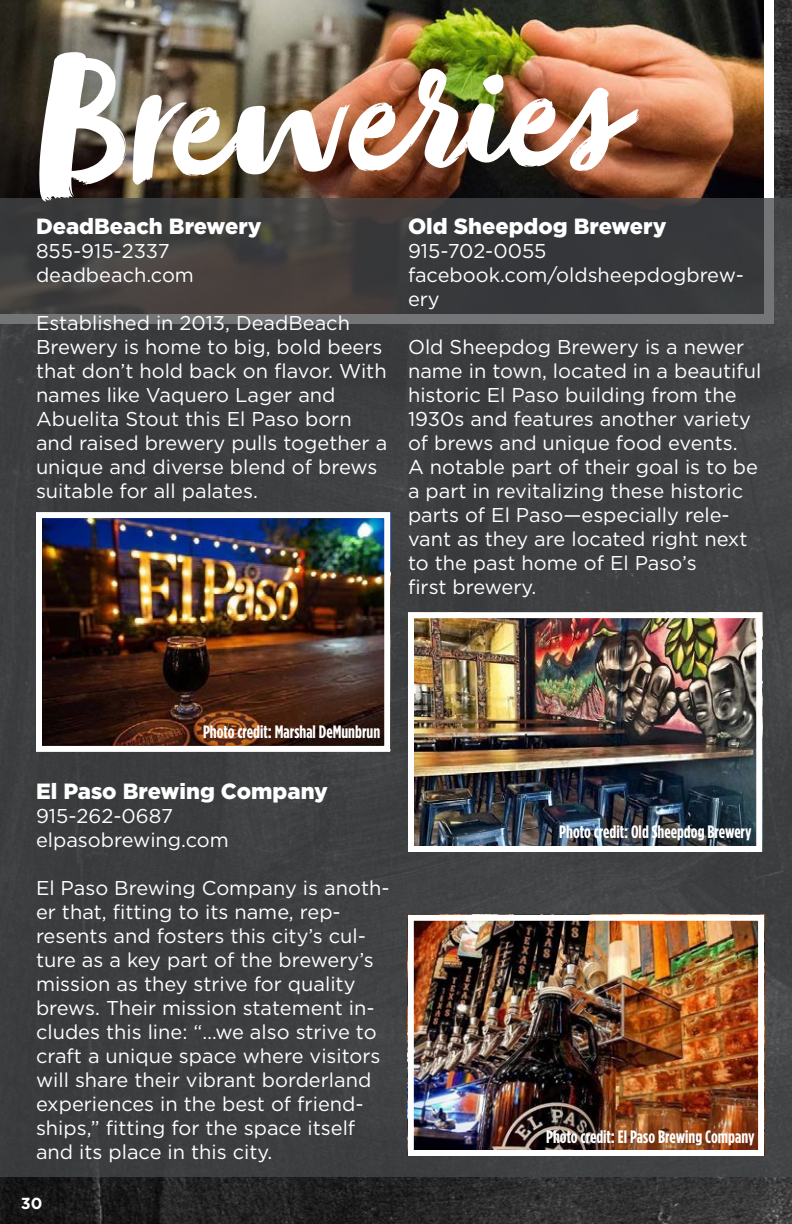
<style>
.page{position:relative;width:792px;height:1224px;background:#fff}
.page>*{position:absolute;margin:0;border:0;box-sizing:border-box;transform-origin:0 0}
.t1{font:900 22px "Gotham HTF";color:#fff}
.t2{font:20px/24px "Gotham HTF";color:#fff}
.Body_Sub_titile{font:700 condensed 18px "Gotham HTF";color:#fff}
.t3{font:700 16px "Gotham HTF";color:#fff}
</style>
<div class="page">
<img style="left:0;top:0;width:792px;height:1224px">
<img style="left:0;top:0;width:774px;height:198px">
<div style="left:0;top:198px;width:792px;height:978px;background:#3c3f40"></div>
<svg style="left:39px;top:52px;width:87px;height:150px"></svg>
<img style="left:133px;top:69px;width:506px;height:116px">
<img style="left:43px;top:519px;width:340px;height:226px">
<div style="left:36px;top:512px;width:354px;height:240px;border:6px solid #fff"></div>
<img style="left:415px;top:922px;width:342px;height:227px">
<div style="left:408px;top:915px;width:356px;height:241px;border:6px solid #fff"></div>
<img style="left:415px;top:619px;width:340px;height:226px">
<div style="left:408px;top:612px;width:354px;height:240px;border:6px solid #fff"></div>
<p class="t1" style="left:36px;top:214px;width:227px">DeadBeach Brewery</p>
<p class="t2" style="left:36px;top:239px;width:135px">855-915-2337</p>
<p class="t2" style="left:36px;top:263px;width:159px">deadbeach.com</p>
<p class="t2" style="left:36px;top:311px;width:353px">Established in 2013, DeadBeach<br>Brewery is home to big, bold beers that don’t hold back on flavor. With names like Vaquero Lager and<br>Abuelita Stout this El Paso born and raised brewery pulls together a unique and diverse blend of brews suitable for all palates.</p>
<p class="t1" style="left:408px;top:214px;width:260px">Old Sheepdog Brewery</p>
<p class="t2" style="left:408px;top:239px;width:140px">915-702-0055</p>
<p class="t2" style="left:408px;top:263px;width:337px">facebook.com/oldsheepdogbrew&shy;ery</p>
<p class="t2" style="left:408px;top:335px;width:355px">Old Sheepdog Brewery is a newer name in town, located in a beautiful historic El Paso building from the<br>1930s and features another variety of brews and unique food events.<br>A notable part of their goal is to be a part in revitalizing these historic parts of El Paso—especially rele&shy;vant as they are located right next to the past home of El Paso’s<br>first brewery.</p>
<p class="Body_Sub_titile" style="left:203px;top:722px;width:179px">Photo credit: Marshal DeMunbrun</p>
<p class="t1" style="left:36px;top:778px;width:294px">El Paso Brewing Company</p>
<p class="t2" style="left:36px;top:804px;width:139px">915-262-0687</p>
<p class="t2" style="left:36px;top:828px;width:194px">elpasobrewing.com</p>
<p class="t2" style="left:36px;top:876px;width:355px">El Paso Brewing Company is anoth&shy;er that, fitting to its name, rep&shy;resents and fosters this city’s cul&shy;ture as a key part of the brewery’s mission as they strive for quality brews. Their mission statement in&shy;cludes this line: “…we also strive to craft a unique space where visitors will share their vibrant borderland experiences in the best of friend&shy;ships,” fitting for the space itself and its place in this city.</p>
<p class="t3" style="left:21px;top:1194px;width:23px">30</p>
<p class="Body_Sub_titile" style="left:559px;top:821px;width:194px">Photo credit: Old Sheepdog Brewery</p>
<p class="Body_Sub_titile" style="left:546px;top:1126px;width:210px">Photo credit: El Paso Brewing Company</p>
</div>
